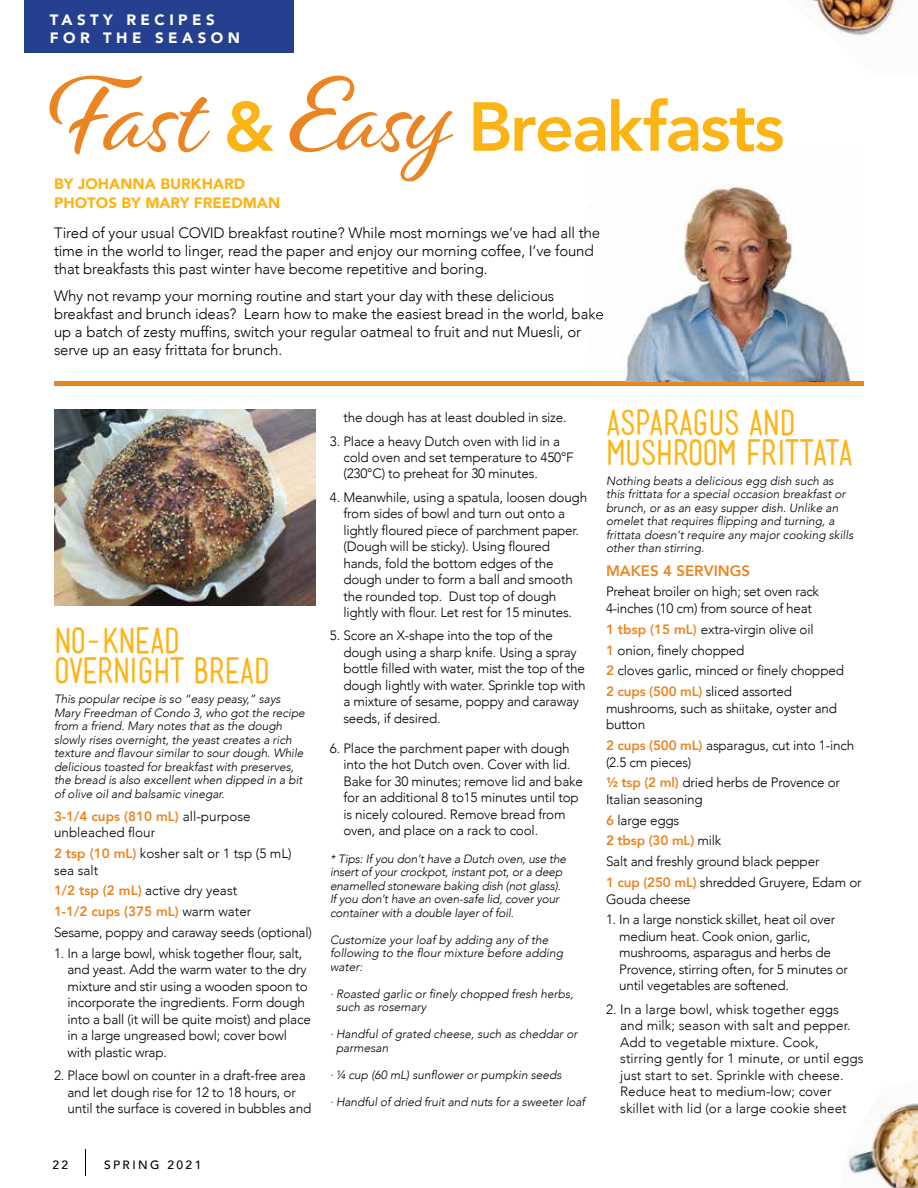
<style>
.page{position:relative;width:918px;height:1188px;background:#fff}
.page>*{position:absolute;margin:0;border:0;box-sizing:border-box;transform-origin:0 0}
.t1{font:800 68.55px "Avenir";letter-spacing:-.025em;color:#fcb415}
.t2{font:34.5px/30px "Mensch";letter-spacing:-.03em;color:#fcb415}
.t3{font:300 15px/18px "Avenir";letter-spacing:-.01em;color:#000}
.t4{font:900 15px/19.5px "Avenir";color:#fcb415}
.t5{font:900 15px/18px "Avenir";letter-spacing:.3em;color:#fff}
.t6{font:800 15px "Avenir";color:#eb8523}
.t7{font:300 13.5px/16.5px "Avenir";letter-spacing:-.015em;color:#000}
.t8{font:300 13.5px/16.5px "Avenir";letter-spacing:.005em;color:#000}
.t9{font:italic 300 12px/13.5px "Avenir";letter-spacing:-.005em;color:#000}
.t10{font:500 12px "Avenir";letter-spacing:.2em;color:#000}
.s1{font-family:"Alisha";font-weight:400;font-size:109.5px;color:#eb8523}
.s2{font-weight:800;color:#eb8523}
</style>
<div class="page">
<img style="left:848px;top:1100px;width:70px;height:88px">
<div style="left:54px;top:381px;width:810px;height:5px;background:#eb8523"></div>
<img style="left:54px;top:410px;width:261px;height:196px">
<img style="left:589px;top:185px;width:264px;height:197px">
<img style="left:588px;top:151px;width:186px;height:1px">
<img style="left:588px;top:226px;width:12px;height:15px">
<img style="left:588px;top:244px;width:6px;height:15px">
<img style="left:589px;top:308px;width:15px;height:13px">
<img style="left:810px;top:0;width:93px;height:36px">
<svg style="left:85px;top:1149px;width:1px;height:27px"></svg>
<div style="left:24px;top:0;width:270px;height:53px;background:#25408f"></div>
<p class="t5" style="left:50px;top:10px;width:192px">TASTY RECIPES<br>FOR THE SEASON</p>
<h1 class="t1" style="left:50px;top:74px;width:736px"><span class="s1">Fast</span> &amp; <span class="s1">Easy</span> Breakfasts</h1>
<p class="t4" style="left:54px;top:173px;width:228px">BY JOHANNA BURKHARD<br>PHOTOS BY MARY FREEDMAN</p>
<p class="t3" style="left:54px;top:224px;width:548px">Tired of your usual COVID breakfast routine? While most mornings we’ve had all the time in the world to linger, read the paper and enjoy our morning coffee, I’ve found that breakfasts this past winter have become repetitive and boring.</p>
<p class="t3" style="left:54px;top:287px;width:551px">Why not revamp your morning routine and start your day with these delicious breakfast and brunch ideas? Learn how to make the easiest bread in the world, bake up a batch of zesty muffins, switch your regular oatmeal to fruit and nut Muesli, or serve up an easy frittata for brunch.</p>
<h2 class="t2" style="left:54px;top:625px;width:217px">NO-KNEAD<br>OVERNIGHT BREAD</h2>
<p class="t9" style="left:54px;top:692px;width:252px">This popular recipe is so “easy peasy,” says Mary Freedman of Condo 3, who got the recipe from a friend. Mary notes that as the dough slowly rises overnight, the yeast creates a rich texture and flavour similar to sour dough. While delicious toasted for breakfast with preserves, the bread is also excellent when dipped in a bit of olive oil and balsamic vinegar.</p>
<p class="t7" style="left:54px;top:808px;width:198px"><span class="s2">3-1/4 cups (810 mL)</span> all-purpose unbleached flour</p>
<p class="t7" style="left:54px;top:845px;width:239px"><span class="s2">2 tsp (10 mL)</span> kosher salt or 1 tsp (5 mL) sea salt</p>
<p class="t7" style="left:54px;top:880px;width:259px;line-height:20.9px"><span class="s2">1/2 tsp (2 mL)</span> active dry yeast<br><span class="s2">1-1/2 cups (375 mL)</span> warm water<br>Sesame, poppy and caraway seeds (optional)</p>
<p class="t7" style="left:67px;top:945px;width:245px;text-indent:-13px">1. In a large bowl, whisk together flour, salt, and yeast. Add the warm water to the dry mixture and stir using a wooden spoon to incorporate the ingredients. Form dough into a ball (it will be quite moist) and place in a large ungreased bowl; cover bowl with plastic wrap.</p>
<p class="t7" style="left:67px;top:1067px;width:245px;text-indent:-13px">2. Place bowl on counter in a draft-free area and let dough rise for 12 to 18 hours, or until the surface is covered in bubbles and</p>
<p class="t10" style="left:52px;top:1155px;width:17px">22</p>
<p class="t10" style="left:104px;top:1155px;width:99px">SPRING 2021</p>
<p class="t7" style="left:343px;top:409px;width:225px">the dough has at least doubled in size.</p>
<p class="t7" style="left:343px;top:433px;width:232px;text-indent:-13px">3. Place a heavy Dutch oven with lid in a cold oven and set temperature to 450°F (230°C) to preheat for 30 minutes.</p>
<p class="t7" style="left:343px;top:489px;width:245px;text-indent:-13px">4. Meanwhile, using a spatula, loosen dough from sides of bowl and turn out onto a lightly floured piece of parchment paper. (Dough will be sticky). Using floured hands, fold the bottom edges of the dough under to form a ball and smooth the rounded top. Dust top of dough lightly with flour. Let rest for 15 minutes.</p>
<p class="t7" style="left:343px;top:628px;width:244px;text-indent:-13px">5. Score an X-shape into the top of the dough using a sharp knife. Using a spray bottle filled with water, mist the top of the dough lightly with water. Sprinkle top with a mixture of sesame, poppy and caraway seeds, if desired.</p>
<p class="t7" style="left:343px;top:740px;width:241px;text-indent:-13px">6. Place the parchment paper with dough into the hot Dutch oven. Cover with lid.<br>Bake for 30 minutes; remove lid and bake for an additional 8 to15 minutes until top is nicely coloured. Remove bread from oven, and place on a rack to cool.</p>
<p class="t9" style="left:330px;top:852px;width:238px">* Tips: If you don’t have a Dutch oven, use the insert of your crockpot, instant pot, or a deep enamelled stoneware baking dish (not glass).<br>If you don’t have an oven-safe lid, cover your container with a double layer of foil.</p>
<p class="t9" style="left:330px;top:933px;width:235px">Customize your loaf by adding any of the following to the flour mixture before adding water:</p>
<p class="t9" style="left:336px;top:987px;width:239px;text-indent:-6px">· Roasted garlic or finely chopped fresh herbs, such as rosemary</p>
<p class="t9" style="left:336px;top:1027px;width:243px;text-indent:-6px">· Handful of grated cheese, such as cheddar or parmesan</p>
<p class="t9" style="left:330px;top:1068px;width:233px">· ¼ cup (60 mL) sunflower or pumpkin seeds</p>
<p class="t9" style="left:330px;top:1095px;width:257px">· Handful of dried fruit and nuts for a sweeter loaf</p>
<h2 class="t2" style="left:606px;top:407px;width:249px">ASPARAGUS AND<br>MUSHROOM FRITTATA</h2>
<p class="t9" style="left:606px;top:474px;width:249px">Nothing beats a delicious egg dish such as this frittata for a special occasion breakfast or brunch, or as an easy supper dish. Unlike an omelet that requires flipping and turning, a frittata doesn’t require any major cooking skills other than stirring.</p>
<p class="t6" style="left:606px;top:559px;width:146px">MAKES 4 SERVINGS</p>
<p class="t7" style="left:606px;top:584px;width:215px">Preheat broiler on high; set oven rack<br>4-inches (10 cm) from source of heat</p>
<p class="t7" style="left:606px;top:619px;width:239px;line-height:20.9px"><span class="s2">1 tbsp (15 mL)</span> extra-virgin olive oil<br><span class="s2">1</span> onion, finely chopped<br><span class="s2">2</span> cloves garlic, minced or finely chopped <span class="s2">2 cups (500 mL)</span> sliced assorted</p>
<p class="t7" style="left:606px;top:700px;width:233px">mushrooms, such as shiitake, oyster and button</p>
<p class="t7" style="left:606px;top:737px;width:250px"><span class="s2">2 cups (500 mL)</span> asparagus, cut into 1-inch (2.5 cm pieces)</p>
<p class="t7" style="left:606px;top:774px;width:236px"><span class="s2">½ tsp (2 ml)</span> dried herbs de Provence or<br>Italian seasoning</p>
<p class="t7" style="left:606px;top:810px;width:257px;line-height:20.9px"><span class="s2">6</span> large eggs<br><span class="s2">2 tbsp (30 mL)</span> milk<br>Salt and freshly ground black pepper<br><span class="s2">1 cup (250 mL)</span> shredded Gruyere, Edam or</p>
<p class="t7" style="left:606px;top:891px;width:86px">Gouda cheese</p>
<p class="t7" style="left:619px;top:912px;width:230px;text-indent:-13px">1. In a large nonstick skillet, heat oil over medium heat. Cook onion, garlic, mushrooms, asparagus and herbs de Provence, stirring often, for 5 minutes or until vegetables are softened.</p>
<p class="t8" style="left:620px;top:1001px;width:245px;text-indent:-14px">2. In a large bowl, whisk together eggs and milk; season with salt and pepper.<br>Add to vegetable mixture. Cook, stirring gently for 1 minute, or until eggs just start to set. Sprinkle with cheese.<br>Reduce heat to medium-low; cover skillet with lid (or a large cookie sheet</p>
</div>
